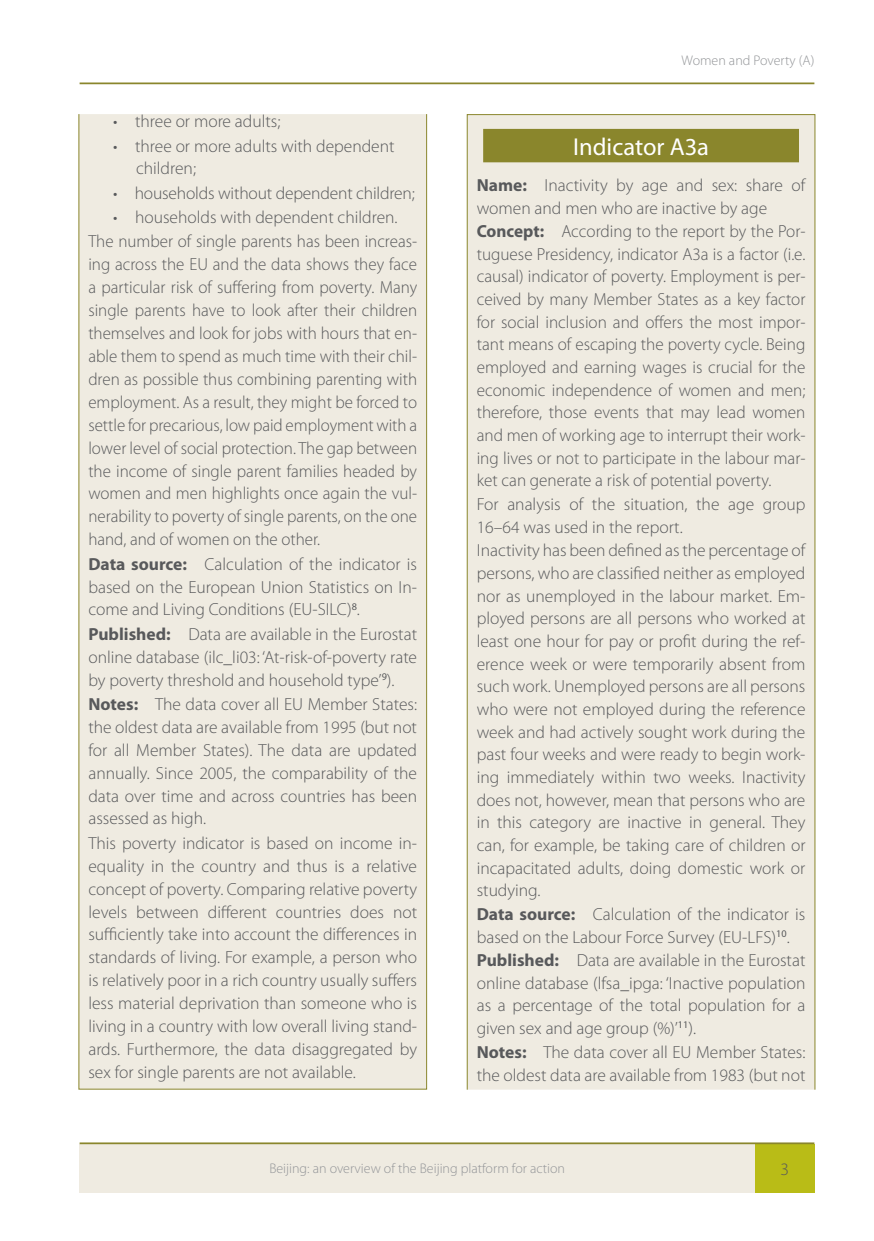
<style>
.page{position:relative;width:874px;height:1241px;background:#fff}
.page>*{position:absolute;margin:0;border:0;box-sizing:border-box;transform-origin:0 0}
.Pealkiri_title3{font:24.5px "Myriad Pro";color:#fff}
.Tavaline_bodytext_fr{font:300 17.5px/22.9px "Myriad Pro";color:#58595b;text-align:justify}
.List_Bulet_frame{font:300 17.5px/22.9px "Myriad Pro";color:#58595b}
.t1{font:300 14px "Myriad Pro";color:#939598}
.s1{font-weight:700}
</style>
<div class="page">
<div style="left:79px;top:1143px;width:675px;height:48px;background:#efebe1"></div>
<div style="left:754px;top:1143px;width:60px;height:49px;background:#b9bc17"></div>
<hr style="left:80px;top:1142px;width:734px;height:1px;background:#8a862c">
<hr style="left:80px;top:82px;width:734px;height:2px;background:#8a862c">
<div style="left:466px;top:114px;width:349px;height:975px;background:#efebe1;border:1px solid #8a862c"></div>
<div style="left:78px;top:114px;width:349px;height:975px;background:#efebe1;border:1px solid #8a862c"></div>
<div style="left:483px;top:129px;width:315px;height:33px;background:#8a862c"></div>
<p class="List_Bulet_frame" style="left:113px;top:110px;width:169px">• three or more adults;</p>
<p class="List_Bulet_frame" style="left:136px;top:134px;width:260px;text-indent:-23px">• three or more adults with dependent children;</p>
<p class="List_Bulet_frame" style="left:113px;top:182px;width:303px">• households without dependent children;</p>
<p class="List_Bulet_frame" style="left:113px;top:206px;width:286px">• households with dependent children.</p>
<p class="Tavaline_bodytext_fr" style="left:88px;top:230px;width:330px">The number of single parents has been increas&shy;ing across the EU and the data shows they face a particular risk of suffering from poverty. Many single parents have to look after their children themselves and look for jobs with hours that en&shy;able them to spend as much time with their chil&shy;dren as possible thus combining parenting with employment. As a result, they might be forced to settle for precarious, low paid employment with a lower level of social protection. The gap between the income of single parent families headed by women and men highlights once again the vul&shy;nerability to poverty of single parents, on the one hand, and of women on the other.</p>
<p class="Tavaline_bodytext_fr" style="left:88px;top:552px;width:330px"><span class="s1">Data source:</span> Calculation of the indicator is based on the European Union Statistics on In&shy;come and Living Conditions (EU-SILC)<sup>8</sup>.</p>
<p class="Tavaline_bodytext_fr" style="left:88px;top:622px;width:330px"><span class="s1">Published:</span> Data are available in the Eurostat online database (ilc_li03: ‘At-risk-of-poverty rate by poverty threshold and household type’<sup>9</sup>).</p>
<p class="Tavaline_bodytext_fr" style="left:88px;top:692px;width:330px"><span class="s1">Notes:</span> The data cover all EU Member States: the oldest data are available from 1995 (but not for all Member States). The data are updated annually. Since 2005, the comparability of the data over time and across countries has been assessed as high.</p>
<p class="Tavaline_bodytext_fr" style="left:88px;top:831px;width:330px">This poverty indicator is based on income in&shy;equality in the country and thus is a relative concept of poverty. Comparing relative poverty levels between different countries does not sufficiently take into account the differences in standards of living. For example, a person who is relatively poor in a rich country usually suffers less material deprivation than someone who is living in a country with low overall living stand&shy;ards. Furthermore, the data disaggregated by sex for single parents are not available.</p>
<p class="t1" style="left:681px;top:52px;width:134px">Women and Poverty (A)</p>
<p class="Pealkiri_title3" style="left:572px;top:132px;width:137px">Indicator A3a</p>
<p class="Tavaline_bodytext_fr" style="left:476px;top:174px;width:330px"><span class="s1">Name:</span> Inactivity by age and sex: share of women and men who are inactive by age</p>
<p class="Tavaline_bodytext_fr" style="left:476px;top:220px;width:330px"><span class="s1">Concept:</span> According to the report by the Por&shy;tuguese Presidency, indicator A3a is a factor (i.e. causal) indicator of poverty. Employment is per&shy;ceived by many Member States as a key factor for social inclusion and offers the most impor&shy;tant means of escaping the poverty cycle. Being employed and earning wages is crucial for the economic independence of women and men; therefore, those events that may lead women and men of working age to interrupt their work&shy;ing lives or not to participate in the labour mar&shy;ket can generate a risk of potential poverty.</p>
<p class="Tavaline_bodytext_fr" style="left:476px;top:493px;width:330px">For analysis of the situation, the age group<br>16–64 was used in the report.</p>
<p class="Tavaline_bodytext_fr" style="left:476px;top:539px;width:330px">Inactivity has been defined as the percentage of persons, who are classified neither as employed nor as unemployed in the labour market. Em&shy;ployed persons are all persons who worked at least one hour for pay or profit during the ref&shy;erence week or were temporarily absent from such work. Unemployed persons are all persons who were not employed during the reference week and had actively sought work during the past four weeks and were ready to begin work&shy;ing immediately within two weeks. Inactivity does not, however, mean that persons who are in this category are inactive in general. They can, for example, be taking care of children or incapacitated adults, doing domestic work or studying.</p>
<p class="Tavaline_bodytext_fr" style="left:476px;top:902px;width:330px"><span class="s1">Data source:</span> Calculation of the indicator is based on the Labour Force Survey (EU-LFS)<sup>10</sup>.</p>
<p class="Tavaline_bodytext_fr" style="left:476px;top:949px;width:330px"><span class="s1">Published:</span> Data are available in the Eurostat online database (lfsa_ipga: ‘Inactive population as a percentage of the total population for a given sex and age group (%)’<sup>11</sup>).</p>
<p class="Tavaline_bodytext_fr" style="left:476px;top:1040px;width:330px"><span class="s1">Notes:</span> The data cover all EU Member States: the oldest data are available from 1983 (but not</p>
<p class="t1" style="left:269px;top:1160px;width:297px">Beijing: an overview of the Beijing platform for action</p>
<p class="Tavaline_bodytext_fr" style="left:780px;top:1157px;width:10px">3</p>
</div>
